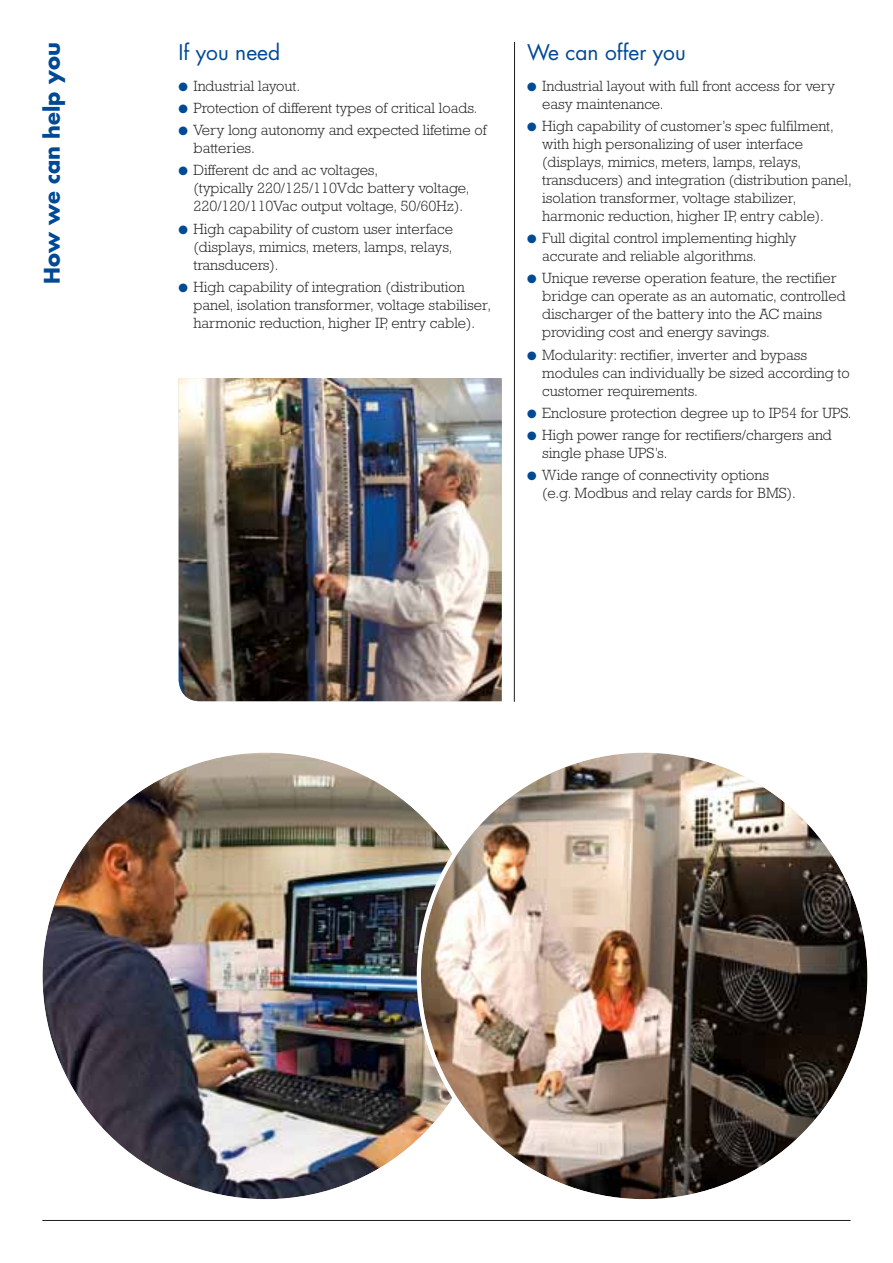
<style>
.page{position:relative;width:893px;height:1263px;background:#fff}
.page>*{position:absolute;margin:0;border:0;box-sizing:border-box;transform-origin:0 0}
.t1{font:21px "Futura Std";color:#004994}
.t2{font:700 21px "Futura Std";color:#004994}
.t3{font:300 15px/18px "Rockwell Std";color:#1d1d1b}
.s1{color:#004994}
</style>
<div class="page">
<hr style="left:43px;top:1220px;width:807px;height:1px;background:#1d1d1b">
<hr style="left:514px;top:43px;width:1px;height:658px;background:#1d1d1b">
<img style="left:43px;top:753px;width:446px;height:446px;border-radius:223px">
<img style="left:421px;top:753px;width:446px;height:446px;border-radius:223px">
<img style="left:179px;top:378px;width:323px;height:323px">
<h1 class="t2" style="left:38px;top:284px;width:243px;rotate:-90deg">How we can help you</h1>
<h1 class="t1" style="left:527px;top:39px;width:160px">We can offer you</h1>
<h1 class="t1" style="left:179px;top:39px;width:103px">If you need</h1>
<p class="t3" style="left:179px;top:76px;width:123px"><span class="s1">●</span> Industrial layout.</p>
<p class="t3" style="left:179px;top:99px;width:300px"><span class="s1">●</span> Protection of different types of critical loads.</p>
<p class="t3" style="left:193px;top:121px;width:295px;text-indent:-15px"><span class="s1">●</span> Very long autonomy and expected lifetime of batteries.</p>
<p class="t3" style="left:193px;top:161px;width:278px;text-indent:-15px"><span class="s1">●</span> Different dc and ac voltages,<br>(typically 220/125/110Vdc battery voltage,<br>220/120/110Vac output voltage, 50/60Hz).</p>
<p class="t3" style="left:193px;top:219px;width:261px;text-align:justify;text-indent:-15px"><span class="s1">●</span> High capability of custom user interface (displays, mimics, meters, lamps, relays, transducers).</p>
<p class="t3" style="left:193px;top:278px;width:299px;text-indent:-15px"><span class="s1">●</span> High capability of integration (distribution panel, isolation transformer, voltage stabiliser, harmonic reduction, higher IP, entry cable).</p>
<p class="t3" style="left:542px;top:76px;width:294px;text-indent:-15px"><span class="s1">●</span> Industrial layout with full front access for very easy maintenance.</p>
<p class="t3" style="left:542px;top:117px;width:311px;text-indent:-15px"><span class="s1">●</span> High capability of customer’s spec fulfilment, with high personalizing of user interface (displays, mimics, meters, lamps, relays, transducers) and integration (distribution panel, isolation transformer, voltage stabilizer, harmonic reduction, higher IP, entry cable).</p>
<p class="t3" style="left:542px;top:229px;width:256px;text-indent:-15px"><span class="s1">●</span> Full digital control implementing highly accurate and reliable algorithms.</p>
<p class="t3" style="left:542px;top:269px;width:305px;text-indent:-15px"><span class="s1">●</span> Unique reverse operation feature, the rectifier bridge can operate as an automatic, controlled discharger of the battery into the AC mains providing cost and energy savings.</p>
<p class="t3" style="left:542px;top:345px;width:309px;text-indent:-15px"><span class="s1">●</span> Modularity: rectifier, inverter and bypass modules can individually be sized according to customer requirements.</p>
<p class="t3" style="left:527px;top:404px;width:326px"><span class="s1">●</span> Enclosure protection degree up to IP54 for UPS.</p>
<p class="t3" style="left:542px;top:426px;width:291px;text-indent:-15px"><span class="s1">●</span> High power range for rectifiers/chargers and single phase UPS’s.</p>
<p class="t3" style="left:542px;top:466px;width:255px;text-indent:-15px"><span class="s1">●</span> Wide range of connectivity options (e.g. Modbus and relay cards for BMS).</p>
</div>
